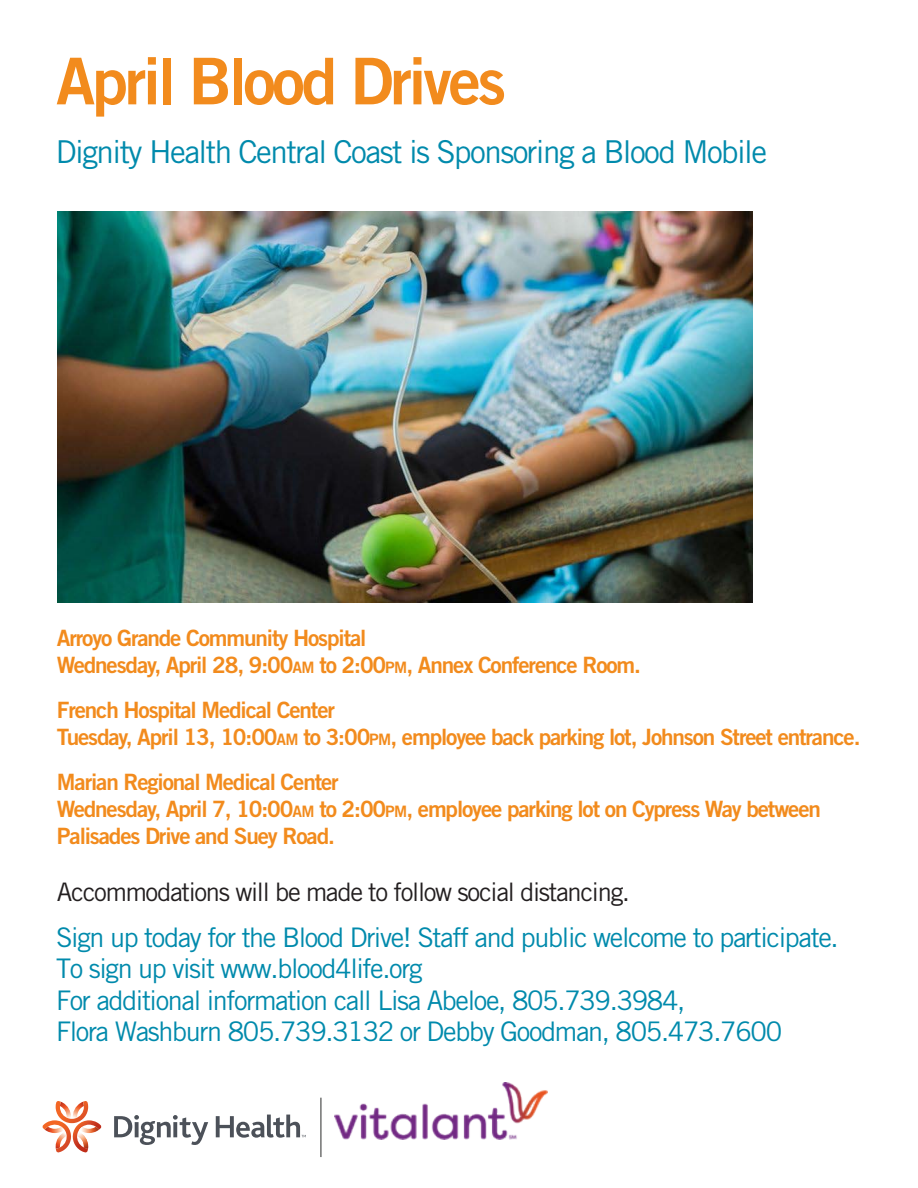
<style>
.page{position:relative;width:918px;height:1188px;background:#fff}
.page>*{position:absolute;margin:0;border:0;box-sizing:border-box;transform-origin:0 0}
.t1{font:64.5px "Trade Gothic LT Std Bd 2";letter-spacing:-.05em;color:#f28b1d}
.t2{font:31.5px "Trade Gothic LT Std";letter-spacing:-.05em;color:#008aac}
.t3{font:27px/31.5px "Trade Gothic LT Std";letter-spacing:-.05em;color:#008aac}
.t4{font:25.5px "Trade Gothic LT Std";letter-spacing:-.05em;color:#231f20}
.t5{font:22.5px/27px "Trade Gothic LT Std Bd 2";letter-spacing:-.05em;color:#f28b1d}
.s1{font-size:15.75px}
</style>
<div class="page">
<hr style="left:320px;top:1098px;width:2px;height:59px;background:#717271">
<img style="left:335px;top:1083px;width:213px;height:57px">
<svg style="left:114px;top:1115px;width:94px;height:30px"></svg>
<svg style="left:216px;top:1115px;width:90px;height:23px"></svg>
<svg style="left:42px;top:1101px;width:59px;height:52px"></svg>
<img style="left:79px;top:1127px;width:20px;height:6px">
<img style="left:80px;top:1127px;width:19px;height:3px">
<img style="left:57px;top:212px;width:696px;height:391px">
<h1 class="t1" style="left:56px;top:41px;width:452px">April Blood Drives</h1>
<h2 class="t2" style="left:56px;top:133px;width:713px">Dignity Health Central Coast is Sponsoring a Blood Mobile</h2>
<p class="t5" style="left:57px;top:624px;width:586px">Arroyo Grande Community Hospital<br>Wednesday, April 28, 9:00<span class="s1">AM</span> to 2:00<span class="s1">PM</span>, Annex Conference Room.</p>
<p class="t5" style="left:57px;top:696px;width:805px">French Hospital Medical Center<br>Tuesday, April 13, 10:00<span class="s1">AM</span> to 3:00<span class="s1">PM</span>, employee back parking lot, Johnson Street entrance.</p>
<p class="t5" style="left:57px;top:768px;width:766px">Marian Regional Medical Center<br>Wednesday, April 7, 10:00<span class="s1">AM</span> to 2:00<span class="s1">PM</span>, employee parking lot on Cypress Way between<br>Palisades Drive and Suey Road.</p>
<p class="t4" style="left:57px;top:877px;width:574px">Accommodations will be made to follow social distancing.</p>
<p class="t3" style="left:56px;top:921px;width:784px">Sign up today for the Blood Drive! Staff and public welcome to participate.<br>To sign up visit www.blood4life.org<br>For additional information call Lisa Abeloe, 805.739.3984,<br>Flora Washburn 805.739.3132 or Debby Goodman, 805.473.7600</p>
</div>
